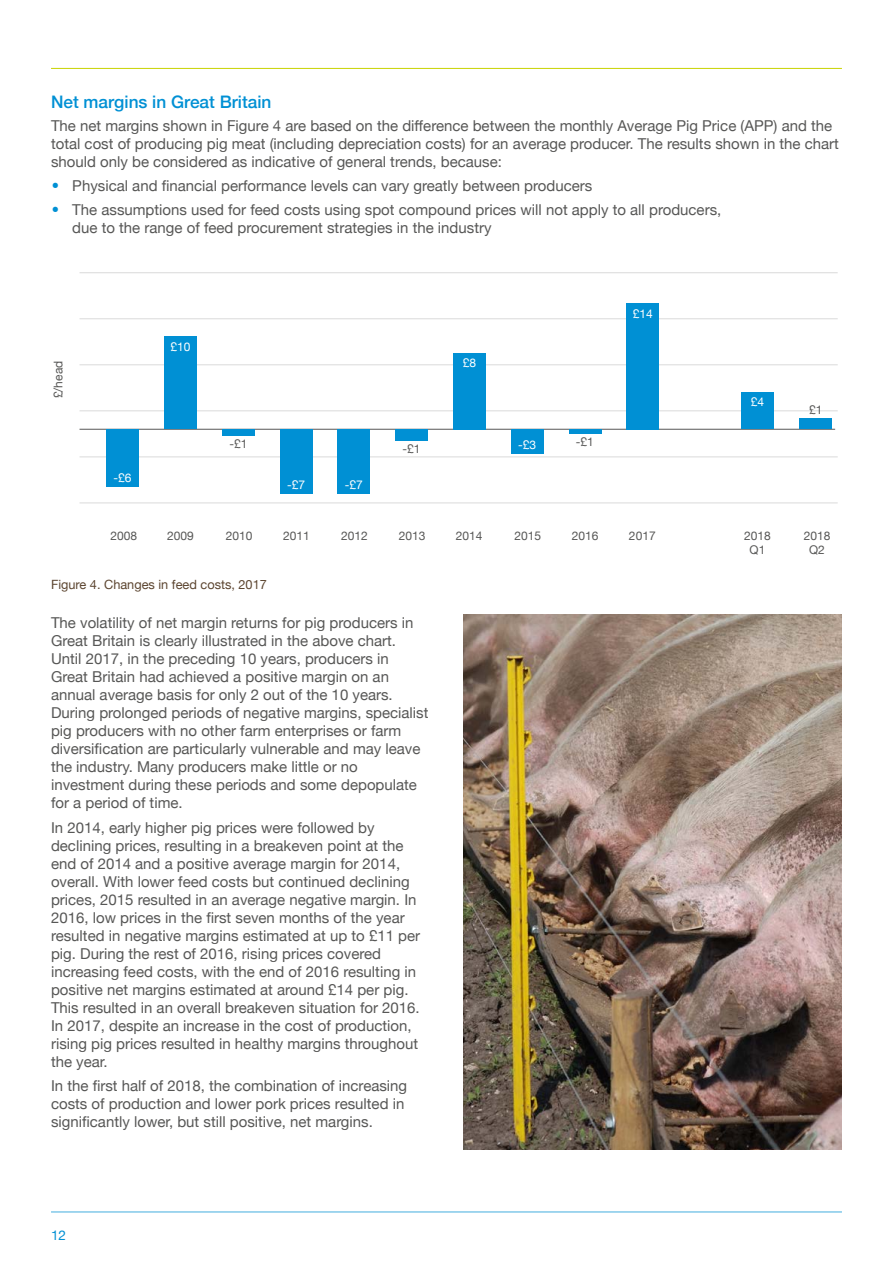
<style>
.page{position:relative;width:893px;height:1263px;background:#fff}
.page>*{position:absolute;margin:0;border:0;box-sizing:border-box;transform-origin:0 0}
.BLUE_SUB_HEADING_1{font:500 17.25px "Helvetica Neue";color:#0090d4}
.MAIN_BODY{font:15px/18px "Helvetica Neue";color:#575756}
.t1{font:13.5px "Helvetica Neue";color:#0090d4}
.MAIN_CAPTION{font:12.75px "Helvetica Neue";color:#5c4530}
.t2{font:12px "Helvetica Neue";color:#575756}
.t3{font:12px "Helvetica Neue";color:#fff}
.s1{font-weight:700;font-size:24px;color:#0090d4}
</style>
<div class="page">
<hr style="left:80px;top:429px;width:755px;height:1px;background:#575756">
<hr style="left:80px;top:456px;width:758px;height:1px;background:#dadada">
<hr style="left:80px;top:364px;width:758px;height:1px;background:#dadada">
<hr style="left:80px;top:318px;width:758px;height:1px;background:#dadada">
<hr style="left:80px;top:410px;width:758px;height:1px;background:#dadada">
<hr style="left:80px;top:272px;width:758px;height:1px;background:#dadada">
<hr style="left:80px;top:502px;width:758px;height:1px;background:#dadada">
<div style="left:106px;top:429px;width:33px;height:58px;background:#0090d4"></div>
<div style="left:164px;top:337px;width:33px;height:92px;background:#0090d4"></div>
<div style="left:280px;top:429px;width:32px;height:65px;background:#0090d4"></div>
<div style="left:337px;top:429px;width:33px;height:65px;background:#0090d4"></div>
<div style="left:395px;top:429px;width:33px;height:11px;background:#0090d4"></div>
<div style="left:453px;top:353px;width:33px;height:76px;background:#0090d4"></div>
<div style="left:511px;top:429px;width:33px;height:24px;background:#0090d4"></div>
<div style="left:569px;top:429px;width:32px;height:5px;background:#0090d4"></div>
<div style="left:626px;top:303px;width:33px;height:126px;background:#0090d4"></div>
<div style="left:741px;top:392px;width:33px;height:37px;background:#0090d4"></div>
<div style="left:799px;top:419px;width:33px;height:10px;background:#0090d4"></div>
<div style="left:222px;top:429px;width:33px;height:7px;background:#0090d4"></div>
<img style="left:463px;top:614px;width:379px;height:536px">
<hr style="left:51px;top:1211px;width:791px;height:1px;background:#0090d4">
<hr style="left:51px;top:68px;width:791px;height:1px;background:#c8d300">
<p class="BLUE_SUB_HEADING_1" style="left:51px;top:88px;width:222px">Net margins in Great Britain</p>
<p class="MAIN_BODY" style="left:51px;top:117px;width:789px">The net margins shown in Figure 4 are based on the difference between the monthly Average Pig Price (APP) and the total cost of producing pig meat (including depreciation costs) for an average producer. The results shown in the chart should only be considered as indicative of general trends, because:</p>
<p class="MAIN_BODY" style="left:51px;top:177px;width:543px"><span class="s1">•</span> Physical and financial performance levels can vary greatly between producers</p>
<p class="MAIN_BODY" style="left:72px;top:202px;width:651px;text-indent:-21px"><span class="s1">•</span> The assumptions used for feed costs using spot compound prices will not apply to all producers, due to the range of feed procurement strategies in the industry</p>
<p class="t2" style="left:50px;top:398px;width:39px;rotate:-90deg">£/head</p>
<p class="t3" style="left:114px;top:469px;width:20px">-£6</p>
<p class="t3" style="left:171px;top:338px;width:22px">£10</p>
<p class="t2" style="left:229px;top:435px;width:20px">-£1</p>
<p class="t3" style="left:287px;top:476px;width:20px">-£7</p>
<p class="t3" style="left:345px;top:476px;width:20px">-£7</p>
<p class="t2" style="left:403px;top:440px;width:20px">-£1</p>
<p class="t3" style="left:463px;top:354px;width:15px">£8</p>
<p class="t3" style="left:633px;top:305px;width:22px">£14</p>
<p class="t3" style="left:518px;top:436px;width:20px">-£3</p>
<p class="t2" style="left:576px;top:433px;width:20px">-£1</p>
<p class="t2" style="left:110px;top:527px;width:28px">2008</p>
<p class="t2" style="left:167px;top:527px;width:28px">2009</p>
<p class="t2" style="left:226px;top:527px;width:28px">2010</p>
<p class="t2" style="left:283px;top:527px;width:28px">2011</p>
<p class="t2" style="left:341px;top:527px;width:28px">2012</p>
<p class="t2" style="left:399px;top:527px;width:28px">2013</p>
<p class="t2" style="left:456px;top:527px;width:28px">2014</p>
<p class="t2" style="left:515px;top:527px;width:28px">2015</p>
<p class="t2" style="left:572px;top:527px;width:28px">2016</p>
<p class="t2" style="left:629px;top:527px;width:28px">2017</p>
<p class="MAIN_CAPTION" style="left:51px;top:576px;width:217px">Figure 4. Changes in feed costs, 2017</p>
<p class="MAIN_BODY" style="left:51px;top:615px;width:379px">The volatility of net margin returns for pig producers in Great Britain is clearly illustrated in the above chart.<br>Until 2017, in the preceding 10 years, producers in Great Britain had achieved a positive margin on an annual average basis for only 2 out of the 10 years.<br>During prolonged periods of negative margins, specialist pig producers with no other farm enterprises or farm diversification are particularly vulnerable and may leave the industry. Many producers make little or no investment during these periods and some depopulate for a period of time.</p>
<p class="MAIN_BODY" style="left:51px;top:819px;width:371px">In 2014, early higher pig prices were followed by declining prices, resulting in a breakeven point at the end of 2014 and a positive average margin for 2014, overall. With lower feed costs but continued declining prices, 2015 resulted in an average negative margin. In 2016, low prices in the first seven months of the year resulted in negative margins estimated at up to £11 per pig. During the rest of 2016, rising prices covered increasing feed costs, with the end of 2016 resulting in positive net margins estimated at around £14 per pig.<br>This resulted in an overall breakeven situation for 2016.<br>In 2017, despite an increase in the cost of production, rising pig prices resulted in healthy margins throughout the year.</p>
<p class="MAIN_BODY" style="left:51px;top:1078px;width:358px">In the first half of 2018, the combination of increasing costs of production and lower pork prices resulted in significantly lower, but still positive, net margins.</p>
<p class="t1" style="left:51px;top:1225px;width:17px">12</p>
<p class="t3" style="left:751px;top:393px;width:15px">£4</p>
<p class="t2" style="left:809px;top:401px;width:15px">£1</p>
<p class="t2" style="left:744px;top:527px;width:28px">2018</p>
<p class="t2" style="left:750px;top:541px;width:17px">Q1</p>
<p class="t2" style="left:804px;top:527px;width:28px">2018</p>
<p class="t2" style="left:809px;top:541px;width:17px">Q2</p>
</div>
